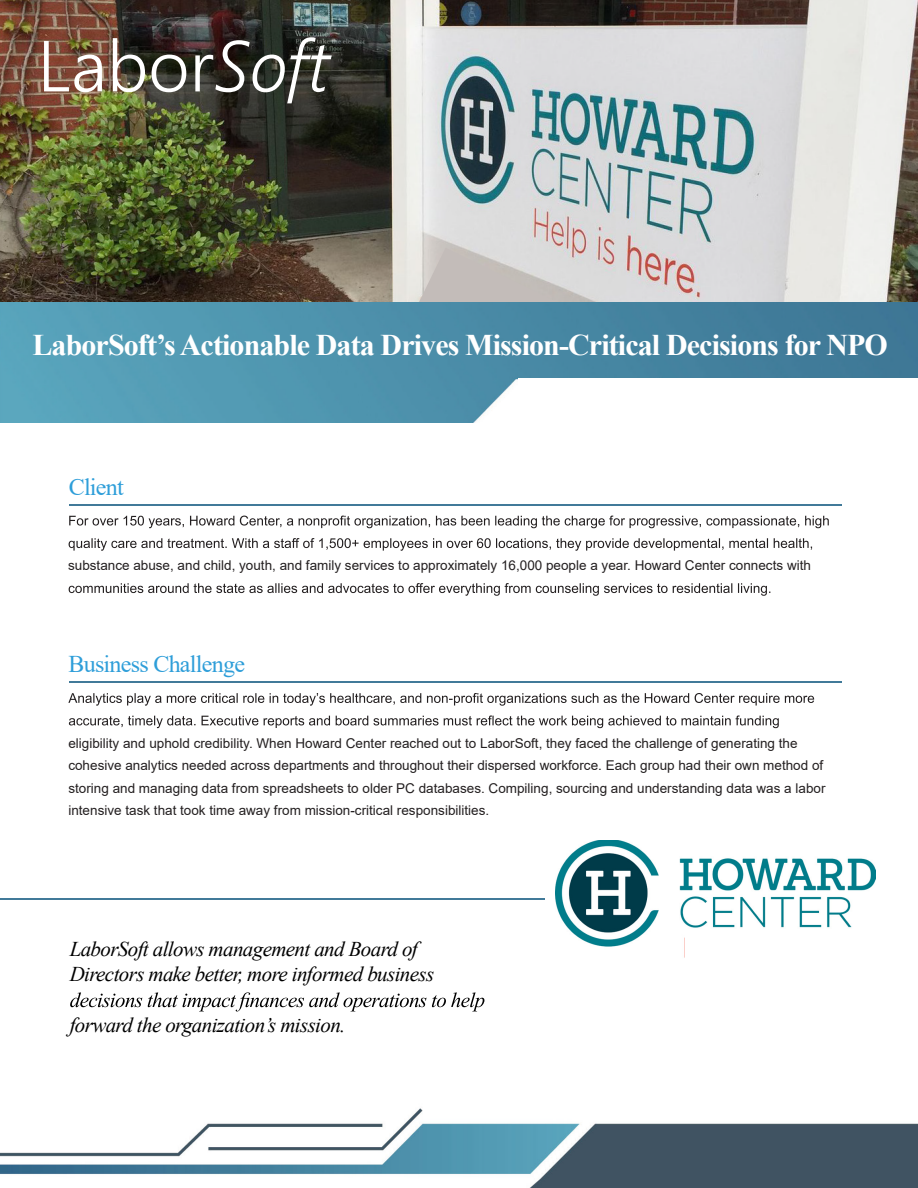
<style>
.page{position:relative;width:918px;height:1188px;background:#fff}
.page>*{position:absolute;margin:0;border:0;box-sizing:border-box;transform-origin:0 0}
.t1{font:300 72px "Segoe UI";color:#fff}
.t2{font:700 30px "Times New Roman";letter-spacing:-.03em;color:#fff}
.t3{font:24px "Times New Roman";letter-spacing:-.03em;color:#2e9ed9}
.t4{font:italic 21px/25.5px "Times New Roman";letter-spacing:-.03em;color:#000}
.t5{font:13.5px/22.5px "Arial";color:#231f20}
.s1{font-style:italic}
</style>
<div class="page">
<img style="left:0;top:0;width:918px;height:302px">
<svg style="left:419px;top:248px;width:142px;height:54px;background:#cac6c3"></svg>
<img style="left:0;top:302px;width:918px;height:121px">
<img style="left:0;top:1108px;width:918px;height:80px">
<svg style="left:69px;top:516px;width:760px;height:12px"></svg>
<svg style="left:69px;top:538px;width:743px;height:13px"></svg>
<svg style="left:69px;top:583px;width:701px;height:13px"></svg>
<hr style="left:0;top:899px;width:544px;height:1px;background:#417a99">
<svg style="left:68px;top:693px;width:746px;height:13px"></svg>
<svg style="left:69px;top:715px;width:710px;height:13px"></svg>
<div style="left:518px;top:378px;width:400px;height:63px;background:#fff"></div>
<svg style="left:70px;top:992px;width:414px;height:20px"></svg>
<hr style="left:70px;top:504px;width:772px;height:2px;background:#417a99">
<hr style="left:70px;top:682px;width:772px;height:1px;background:#417a99">
<img style="left:555px;top:841px;width:321px;height:117px">
<div style="left:685px;top:929px;width:201px;height:37px;background:#fff"></div>
<h1 class="t1" style="left:38px;top:8px;width:294px">Labor<span class="s1">Soft</span></h1>
<h2 class="t2" style="left:32px;top:324px;width:857px">LaborSoft’s Actionable Data Drives Mission-Critical Decisions for NPO</h2>
<h3 class="t3" style="left:69px;top:470px;width:57px">Client</h3>
<p class="t5" style="left:68px;top:554px;width:744px">substance abuse, and child, youth, and family services to approximately 16,000 people a year. Howard Center connects with</p>
<h3 class="t3" style="left:68px;top:647px;width:178px">Business Challenge</h3>
<p class="t5" style="left:68px;top:732px;width:759px">eligibility and uphold credibility. When Howard Center reached out to LaborSoft, they faced the challenge of generating the cohesive analytics needed across departments and throughout their dispersed workforce. Each group had their own method of storing and managing data from spreadsheets to older PC databases. Compiling, sourcing and understanding data was a labor intensive task that took time away from mission-critical responsibilities.</p>
<h3 class="t4" style="left:70px;top:936px;width:366px">LaborSoft allows management and Board of<br>Directors make better, more informed business</h3>
<h3 class="t4" style="left:70px;top:1012px;width:277px">forward the organization’s mission.</h3>
</div>
